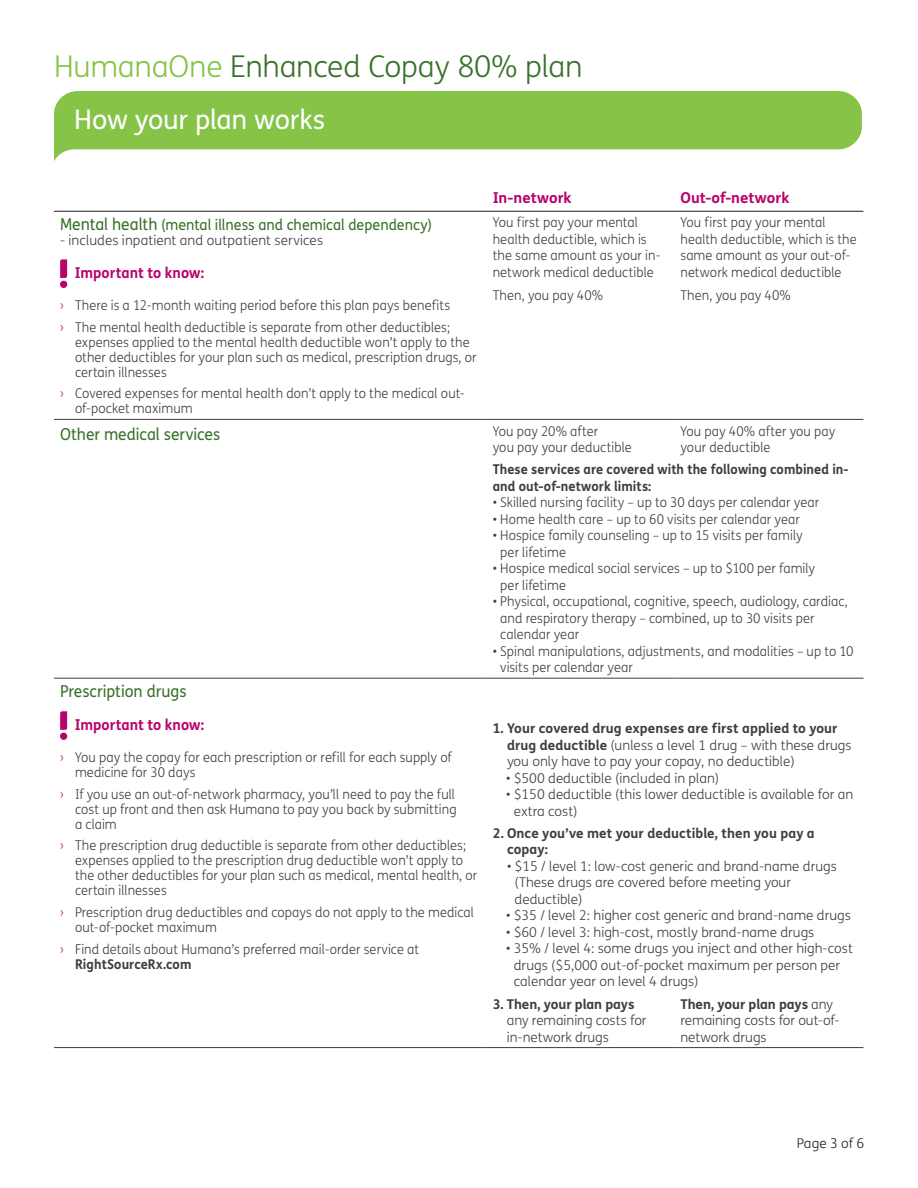
<style>
.page{position:relative;width:918px;height:1188px;background:#fff}
.page>*{position:absolute;margin:0;border:0;box-sizing:border-box;transform-origin:0 0}
.t1{font:300 30px "FS Humana";letter-spacing:-.01em;color:#387129}
.t2{font:27px "FS Humana";letter-spacing:-.01em;color:#fff}
.t3{font:16.5px "FS Humana";color:#387129;scale:.95 1}
.t4{font:15px "FS Humana";color:#387129;scale:.95 1}
.t5{font:700 15px "FS Humana";color:#b7046c;scale:.95 1}
.t6{font:700 15px "FS Humana";color:#b7046c}
.t7{font:300 13.5px/16.5px "FS Humana";letter-spacing:.005em;color:#3e3e3f;scale:.95 1}
.t8{font:300 13.5px/16.5px "FS Humana";letter-spacing:.005em;color:#3e3e3f}
.t9{font:700 13.5px/16.5px "FS Humana";letter-spacing:.005em;color:#3e3e3f;scale:.95 1}
.t10{font:700 13.5px/16.5px "FS Humana";letter-spacing:.005em;color:#3e3e3f}
.t11{font:300 13.5px "FS Humana";letter-spacing:.005em;color:#231f20}
.s1{color:#85c447}
.s2{font-size:16.5px}
.s3{color:#b7046c}
.s4{font-weight:700}
</style>
<div class="page">
<svg style="left:54px;top:91px;width:808px;height:70px;fill:#85c447"></svg>
<hr style="left:54px;top:678px;width:433px;height:1px;background:#3e3e3f">
<hr style="left:487px;top:678px;width:187px;height:1px;background:#3e3e3f">
<hr style="left:674px;top:678px;width:189px;height:1px;background:#3e3e3f">
<hr style="left:54px;top:1047px;width:433px;height:1px;background:#3e3e3f">
<hr style="left:487px;top:1047px;width:187px;height:1px;background:#3e3e3f">
<hr style="left:674px;top:1047px;width:189px;height:1px;background:#3e3e3f">
<hr style="left:54px;top:419px;width:433px;height:1px;background:#3e3e3f">
<hr style="left:487px;top:419px;width:187px;height:1px;background:#3e3e3f">
<hr style="left:674px;top:419px;width:189px;height:1px;background:#3e3e3f">
<hr style="left:54px;top:211px;width:433px;height:1px;background:#231f20">
<hr style="left:487px;top:211px;width:187px;height:1px;background:#231f20">
<hr style="left:674px;top:211px;width:189px;height:1px;background:#231f20">
<svg style="left:60px;top:259px;width:7px;height:29px"></svg>
<svg style="left:60px;top:711px;width:7px;height:29px"></svg>
<h1 class="t1" style="left:54px;top:46px;width:530px"><span class="s1">HumanaOne</span> Enhanced Copay 80% plan</h1>
<h2 class="t2" style="left:74px;top:101px;width:252px">How your plan works</h2>
<p class="t4" style="left:60px;top:214px;width:393px"><span class="s2">Mental health</span> (mental illness and chemical dependency)</p>
<p class="t8" style="left:60px;top:231px;width:265px">- includes inpatient and outpatient services</p>
<p class="t5" style="left:75px;top:261px;width:138px">Important to know:</p>
<p class="t7" style="left:60px;top:294px;width:412px;line-height:21.8px"><span class="s3">›</span> There is a 12-month waiting period before this plan pays benefits <span class="s3">›</span> The mental health deductible is separate from other deductibles;</p>
<p class="t7" style="left:75px;top:334px;width:424px;line-height:15px">expenses applied to the mental health deductible won’t apply to the other deductibles for your plan such as medical, prescription drugs, or certain illnesses</p>
<p class="t7" style="left:75px;top:386px;width:412px;line-height:15px;text-indent:-15px"><span class="s3">›</span> Covered expenses for mental health don’t apply to the medical out&shy;of-pocket maximum</p>
<p class="t6" style="left:493px;top:186px;width:80px">In-network</p>
<p class="t6" style="left:680px;top:186px;width:110px">Out-of-network</p>
<p class="t7" style="left:493px;top:214px;width:178px">You first pay your mental health deductible, which is the same amount as your in&shy;network medical deductible</p>
<p class="t7" style="left:493px;top:287px;width:118px">Then, you pay 40%</p>
<p class="t7" style="left:680px;top:214px;width:187px">You first pay your mental health deductible, which is the same amount as your out-of&shy;network medical deductible</p>
<p class="t7" style="left:680px;top:287px;width:118px">Then, you pay 40%</p>
<p class="t3" style="left:60px;top:423px;width:170px">Other medical services</p>
<p class="t7" style="left:493px;top:422px;width:148px">You pay 20% after<br>you pay your deductible</p>
<p class="t7" style="left:680px;top:422px;width:165px">You pay 40% after you pay your deductible</p>
<p class="t9" style="left:493px;top:460px;width:376px">These services are covered with the following combined in&shy;and out-of-network limits:</p>
<p class="t7" style="left:493px;top:494px;width:345px">• Skilled nursing facility – up to 30 days per calendar year</p>
<p class="t7" style="left:493px;top:510px;width:325px">• Home health care – up to 60 visits per calendar year</p>
<p class="t7" style="left:500px;top:527px;width:320px;text-indent:-8px">• Hospice family counseling – up to 15 visits per family per lifetime</p>
<p class="t7" style="left:500px;top:560px;width:333px;text-indent:-8px">• Hospice medical social services – up to $100 per family per lifetime</p>
<p class="t7" style="left:500px;top:593px;width:367px;text-indent:-8px">• Physical, occupational, cognitive, speech, audiology, cardiac, and respiratory therapy – combined, up to 30 visits per calendar year</p>
<p class="t7" style="left:500px;top:642px;width:373px;text-indent:-8px">• Spinal manipulations, adjustments, and modalities – up to 10 visits per calendar year</p>
<p class="t3" style="left:60px;top:679px;width:135px">Prescription drugs</p>
<p class="t5" style="left:75px;top:713px;width:138px">Important to know:</p>
<p class="t7" style="left:75px;top:749px;width:398px;line-height:15px;text-indent:-15px"><span class="s3">›</span> You pay the copay for each prescription or refill for each supply of medicine for 30 days</p>
<p class="t7" style="left:75px;top:786px;width:403px;line-height:15px;text-align:justify;text-indent:-15px"><span class="s3">›</span> If you use an out-of-network pharmacy, you’ll need to pay the full cost up front and then ask Humana to pay you back by submitting a claim</p>
<p class="t7" style="left:75px;top:838px;width:425px;line-height:15px;text-indent:-15px"><span class="s3">›</span> The prescription drug deductible is separate from other deductibles; expenses applied to the prescription drug deductible won’t apply to the other deductibles for your plan such as medical, mental health, or certain illnesses</p>
<p class="t7" style="left:75px;top:904px;width:422px;line-height:15px;text-indent:-15px"><span class="s3">›</span> Prescription drug deductibles and copays do not apply to the medical out-of-pocket maximum</p>
<p class="t7" style="left:75px;top:941px;width:364px;line-height:15px;text-indent:-15px"><span class="s3">›</span> Find details about Humana’s preferred mail-order service at<br><span class="s4">RightSourceRx.com</span></p>
<p class="t8" style="left:507px;top:720px;width:346px;text-indent:-14px"><span class="s4">1. Your covered drug expenses are first applied to your drug deductible</span> (unless a level 1 drug – with these drugs you only have to pay your copay, no deductible)</p>
<p class="t7" style="left:506px;top:769px;width:226px">• $500 deductible (included in plan)</p>
<p class="t7" style="left:514px;top:786px;width:359px;text-indent:-8px">• $150 deductible (this lower deductible is available for an extra cost)</p>
<p class="t10" style="left:507px;top:824px;width:309px;text-indent:-14px">2. Once you’ve met your deductible, then you pay a copay:</p>
<p class="t7" style="left:515px;top:858px;width:341px;text-indent:-8px">• $15 / level 1: low-cost generic and brand-name drugs (These drugs are covered before meeting your deductible)</p>
<p class="t7" style="left:506px;top:907px;width:364px">• $35 / level 2: higher cost generic and brand-name drugs</p>
<p class="t7" style="left:506px;top:924px;width:326px">• $60 / level 3: high-cost, mostly brand-name drugs</p>
<p class="t7" style="left:514px;top:940px;width:358px;text-indent:-8px">• 35% / level 4: some drugs you inject and other high-cost drugs ($5,000 out-of-pocket maximum per person per calendar year on level 4 drugs)</p>
<p class="t10" style="left:493px;top:995px;width:143px">3. Then, your plan pays</p>
<p class="t8" style="left:507px;top:1012px;width:141px">any remaining costs for in-network drugs</p>
<p class="t8" style="left:680px;top:995px;width:161px"><span class="s4">Then, your plan pays</span> any remaining costs for out-of&shy;network drugs</p>
<p class="t11" style="left:797px;top:1134px;width:69px">Page 3 of 6</p>
</div>
